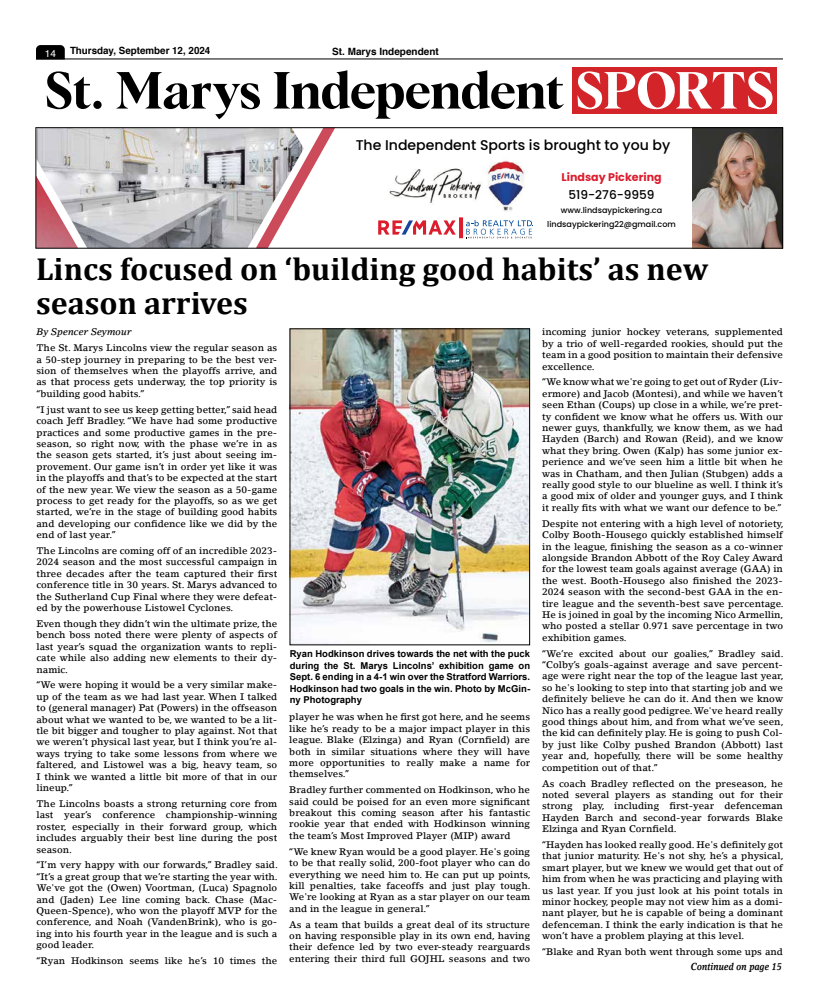
<style>
.page{position:relative;width:819px;height:1008px;background:#fff}
.page>*{position:absolute;margin:0;border:0;box-sizing:border-box;transform-origin:0 0}
.t1{font:51px "Albra Semi";letter-spacing:-.01em;color:#000}
.t2{font:700 32px/34px "Cambria";color:#000}
.t3{font:500 14.1px "Poppins";color:#000}
.t4{font:500 12.1px "Poppins";color:#000}
.t5{font:700 11.1px "Poppins";color:#dc1d2e}
.t6{font:700 10px "Helvetica";color:#000}
.t7{font:italic 700 10px "Lino Letter Std";color:#000;scale:.85 1}
.t8{font:10px "Helvetica";color:#fff}
.t9{font:500 9.5px/11.4px "Lino Letter Std";color:#000;text-align:justify}
.t10{font:700 9.5px/11.4px "Arial";color:#000;text-align:justify}
.t11{font:italic 500 9.5px "Lino Letter Std";color:#000}
.t12{font:500 8.1px/13.7px "Poppins";color:#000;text-align:center}
.s1{color:#fff}
</style>
<div class="page">
<svg style="left:36px;top:45px;width:29px;height:13px"></svg>
<hr style="left:36px;top:58px;width:747px;height:1px;background:#000">
<img style="left:292px;top:331px;width:236px;height:312px">
<div style="left:290px;top:329px;width:240px;height:316px;border:1px solid #000"></div>
<img style="left:38px;top:129px;width:655px;height:117px">
<img style="left:38px;top:175px;width:40px;height:71px">
<img style="left:252px;top:207px;width:4px;height:39px">
<hr style="left:459px;top:217px;width:4px;height:21px;background:#dc1d2e">
<svg style="left:378px;top:220px;width:78px;height:15px"></svg>
<svg style="left:466px;top:220px;width:67px;height:18px"></svg>
<img style="left:372px;top:156px;width:162px;height:60px">
<img style="left:693px;top:129px;width:88px;height:117px">
<svg style="left:256px;top:129px;width:79px;height:117px"></svg>
<div style="left:36px;top:127px;width:747px;height:121px;border:1px solid #000"></div>
<div style="left:572px;top:67px;width:205px;height:47px;background:#d3242a"></div>
<p class="t8" style="left:45px;top:46px;width:13px">14</p>
<p class="t6" style="left:70px;top:43px;width:142px">Thursday, September 12, 2024</p>
<p class="t6" style="left:332px;top:44px;width:108px">St. Marys Independent</p>
<h1 class="t1" style="left:44px;top:53px;width:732px">St. Marys Independent <span class="s1">SPORTS</span></h1>
<h3 class="t3" style="left:356px;top:137px;width:316px">The Independent Sports is brought to you by</h3>
<p class="t5" style="left:562px;top:170px;width:102px">Lindsay Pickering</p>
<p class="t4" style="left:569px;top:188px;width:88px">519-276-9959</p>
<p class="t12" style="left:547px;top:203px;width:130px">www.lindsaypickering.ca lindsaypickering22@gmail.com</p>
<h2 class="t2" style="left:36px;top:251px;width:674px">Lincs focused on ‘building good habits’ as new season arrives</h2>
<p class="t11" style="left:36px;top:326px;width:97px">By Spencer Seymour</p>
<p class="t9" style="left:36px;top:342px;width:242px">The St. Marys Lincolns view the regular season as a 50-step journey in preparing to be the best ver&shy;sion of themselves when the playoffs arrive, and as that process gets underway, the top priority is “building good habits.”</p>
<p class="t9" style="left:36px;top:404px;width:242px">“I just want to see us keep getting better,” said head coach Jeff Bradley. “We have had some productive practices and some productive games in the pre&shy;season, so right now, with the phase we’re in as the season gets started, it’s just about seeing im&shy;provement. Our game isn’t in order yet like it was in the playoffs and that’s to be expected at the start of the new year. We view the season as a 50-game process to get ready for the playoffs, so as we get started, we’re in the stage of building good habits and developing our confidence like we did by the end of last year.”</p>
<p class="t9" style="left:36px;top:545px;width:242px">The Lincolns are coming off of an incredible 2023- 2024 season and the most successful campaign in three decades after the team captured their first conference title in 30 years. St. Marys advanced to the Sutherland Cup Final where they were defeat&shy;ed by the powerhouse Listowel Cyclones.</p>
<p class="t9" style="left:36px;top:618px;width:242px">Even though they didn’t win the ultimate prize, the bench boss noted there were plenty of aspects of last year’s squad the organization wants to repli&shy;cate while also adding new elements to their dy&shy;namic.</p>
<p class="t9" style="left:36px;top:679px;width:242px">“We were hoping it would be a very similar make&shy;up of the team as we had last year. When I talked to (general manager) Pat (Powers) in the offseason about what we wanted to be, we wanted to be a lit&shy;tle bit bigger and tougher to play against. Not that we weren’t physical last year, but I think you’re al&shy;ways trying to take some lessons from where we faltered, and Listowel was a big, heavy team, so I think we wanted a little bit more of that in our lineup.”</p>
<p class="t9" style="left:36px;top:798px;width:242px">The Lincolns boasts a strong returning core from last year’s conference championship-winning roster, especially in their forward group, which includes arguably their best line during the post season.</p>
<p class="t9" style="left:36px;top:859px;width:243px">“I’m very happy with our forwards,” Bradley said. “It’s a great group that we’re starting the year with.<br>We've got the (Owen) Voortman, (Luca) Spagnolo and (Jaden) Lee line coming back. Chase (Mac-Queen-Spence), who won the playoff MVP for the conference, and Noah (VandenBrink), who is go&shy;ing into his fourth year in the league and is such a good leader.</p>
<p class="t9" style="left:36px;top:955px;width:242px">“Ryan Hodkinson seems like he’s 10 times the</p>
<p class="t10" style="left:290px;top:648px;width:242px">Ryan Hodkinson drives towards the net with the puck during the St. Marys Lincolns’ exhibition game on Sept. 6 ending in a 4-1 win over the Stratford Warriors.<br>Hodkinson had two goals in the win. Photo by McGin&shy;ny Photography</p>
<p class="t9" style="left:289px;top:711px;width:242px">player he was when he first got here, and he seems like he’s ready to be a major impact player in this league. Blake (Elzinga) and Ryan (Cornfield) are both in similar situations where they will have more opportunities to really make a name for themselves.”</p>
<p class="t9" style="left:289px;top:784px;width:242px">Bradley further commented on Hodkinson, who he said could be poised for an even more significant breakout this coming season after his fantastic rookie year that ended with Hodkinson winning the team’s Most Improved Player (MIP) award</p>
<p class="t9" style="left:289px;top:846px;width:243px">“We knew Ryan would be a good player. He's going to be that really solid, 200-foot player who can do everything we need him to. He can put up points, kill penalties, take faceoffs and just play tough.<br>We're looking at Ryan as a star player on our team and in the league in general.”</p>
<p class="t9" style="left:289px;top:919px;width:242px">As a team that builds a great deal of its structure on having responsible play in its own end, having their defence led by two ever-steady rearguards entering their third full GOJHL seasons and two</p>
<p class="t9" style="left:542px;top:326px;width:242px">incoming junior hockey veterans, supplemented by a trio of well-regarded rookies, should put the team in a good position to maintain their defensive excellence.</p>
<p class="t9" style="left:542px;top:376px;width:242px">“We know what we're going to get out of Ryder (Liv&shy;ermore) and Jacob (Montesi), and while we haven’t seen Ethan (Coups) up close in a while, we’re pret&shy;ty confident we know what he offers us. With our newer guys, thankfully, we know them, as we had Hayden (Barch) and Rowan (Reid), and we know what they bring. Owen (Kalp) has some junior ex&shy;perience and we’ve seen him a little bit when he was in Chatham, and then Julian (Stubgen) adds a really good style to our blueline as well. I think it’s a good mix of older and younger guys, and I think it really fits with what we want our defence to be.”</p>
<p class="t9" style="left:542px;top:518px;width:243px">Despite not entering with a high level of notoriety, Colby Booth-Housego quickly established himself in the league, finishing the season as a co-winner alongside Brandon Abbott of the Roy Caley Award for the lowest team goals against average (GAA) in the west. Booth-Housego also finished the 2023- 2024 season with the second-best GAA in the en&shy;tire league and the seventh-best save percentage.<br>He is joined in goal by the incoming Nico Armellin, who posted a stellar 0.971 save percentage in two exhibition games.</p>
<p class="t9" style="left:542px;top:648px;width:243px">“We’re excited about our goalies,” Bradley said. “Colby’s goals-against average and save percent&shy;age were right near the top of the league last year, so he's looking to step into that starting job and we definitely believe he can do it. And then we know Nico has a really good pedigree. We've heard really good things about him, and from what we’ve seen, the kid can definitely play. He is going to push Col&shy;by just like Colby pushed Brandon (Abbott) last year and, hopefully, there will be some healthy competition out of that.”</p>
<p class="t9" style="left:542px;top:777px;width:242px">As coach Bradley reflected on the preseason, he noted several players as standing out for their strong play, including first-year defenceman Hayden Barch and second-year forwards Blake Elzinga and Ryan Cornfield.</p>
<p class="t9" style="left:542px;top:839px;width:243px">“Hayden has looked really good. He's definitely got that junior maturity. He's not shy, he’s a physical, smart player, but we knew we would get that out of him from when he was practicing and playing with us last year. If you just look at his point totals in minor hockey, people may not view him as a domi&shy;nant player, but he is capable of being a dominant defenceman. I think the early indication is that he won’t have a problem playing at this level.</p>
<p class="t9" style="left:542px;top:946px;width:242px">“Blake and Ryan both went through some ups and</p>
<p class="t7" style="left:691px;top:960px;width:108px">Continued on page 15</p>
</div>
